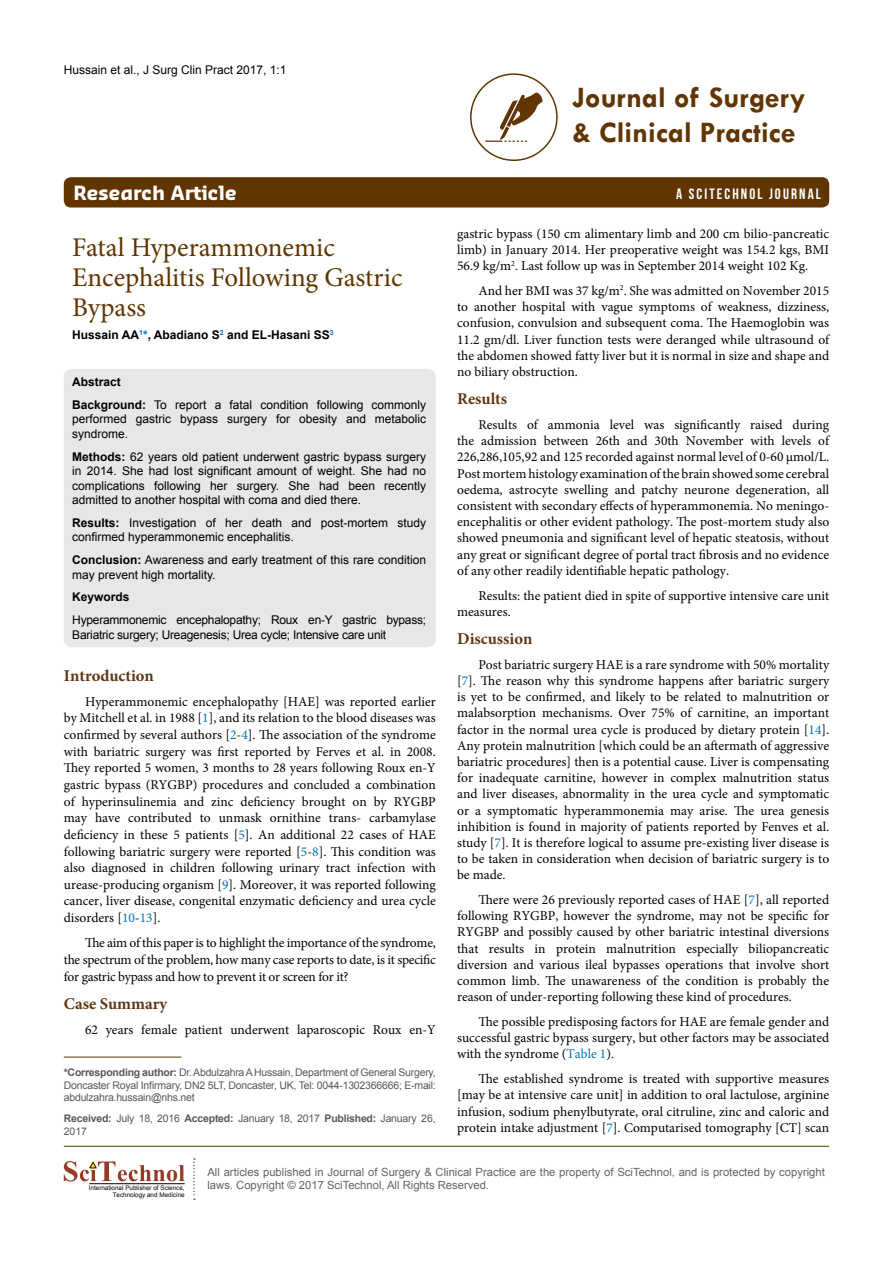
<style>
.page{position:relative;width:893px;height:1263px;background:#fff}
.page>*{position:absolute;margin:0;border:0;box-sizing:border-box;transform-origin:0 0}
.t1{font:700 30px/34.5px "Tw Cen";color:#603500}
.t2{font:27px/30px "Minion Pro";color:#603500}
.t3{font:700 19.2px "Sansa";color:#fff}
.t4{font:700 16.5px "Minion Pro";color:#5e3714}
.t5{font:15px "Bebas Neue";letter-spacing:.14em;color:#fff}
.t6{font:13.5px/16.2px "Minion Pro";color:#000;text-align:justify}
.t7{font:12px/14.4px "Arial";color:#000}
.t8{font:12px/14.4px "Arial";letter-spacing:-.02em;color:#000}
.t9{font:700 12px "Arial";color:#000}
.t10{font:11.25px/13.5px "Arial";color:#636466}
.t11{font:10.5px/12.6px "Arial";letter-spacing:-.02em;color:#58595b;text-align:justify}
.t12{font:6.3px/6.8px "Arial";color:#000;text-align:right}
.s1{color:#0072bc}
.s2{font-weight:700}
</style>
<div class="page">
<div style="left:64px;top:177px;width:765px;height:30px;background:#603500;border-radius:7px"></div>
<hr style="left:64px;top:1146px;width:765px;height:1px;background:#603500">
<svg style="left:485px;top:93px;width:58px;height:49px"></svg>
<svg style="left:193px;top:1158px;width:2px;height:42px"></svg>
<svg style="left:64px;top:1161px;width:121px;height:20px"></svg>
<hr style="left:89px;top:1183px;width:96px;height:1px;background:#000">
<div style="left:64px;top:369px;width:372px;height:278px;background:#e6e7e8;border-radius:9px"></div>
<hr style="left:64px;top:1057px;width:118px;height:1px;background:#603500">
<p class="t7" style="left:64px;top:62px;width:224px">Hussain et al., J Surg Clin Pract 2017, 1:1</p>
<h1 class="t1" style="left:572px;top:80px;width:235px">Journal of Surgery &amp; Clinical Practice</h1>
<h3 class="t3" style="left:74px;top:181px;width:165px">Research Article</h3>
<p class="t5" style="left:676px;top:186px;width:146px">A SCITECHNOL JOURNAL</p>
<h2 class="t2" style="left:72px;top:233px;width:332px">Fatal Hyperammonemic<br>Encephalitis Following Gastric<br>Bypass</h2>
<p class="t9" style="left:72px;top:327px;width:263px">Hussain AA<sup>1</sup><span class="s1">*</span>, Abadiano S<sup>2</sup> and EL-Hasani SS<sup>3</sup></p>
<p class="t7" style="left:72px;top:371px;width:355px;line-height:23px"><span class="s2">Abstract<br>Background:</span> To report a fatal condition following commonly</p>
<p class="t7" style="left:72px;top:412px;width:355px">performed gastric bypass surgery for obesity and metabolic syndrome.</p>
<p class="t7" style="left:72px;top:449px;width:356px;text-align:justify"><span class="s2">Methods:</span> 62 years old patient underwent gastric bypass surgery in 2014. She had lost significant amount of weight. She had no complications following her surgery. She had been recently admitted to another hospital with coma and died there.</p>
<p class="t7" style="left:72px;top:516px;width:355px"><span class="s2">Results:</span> Investigation of her death and post-mortem study confirmed hyperammonemic encephalitis.</p>
<p class="t7" style="left:72px;top:553px;width:355px"><span class="s2">Conclusion:</span> Awareness and early treatment of this rare condition may prevent high mortality.</p>
<p class="t9" style="left:72px;top:589px;width:59px">Keywords</p>
<p class="t8" style="left:72px;top:613px;width:355px">Hyperammonemic encephalopathy; Roux en-Y gastric bypass;<br>Bariatric surgery; Ureagenesis; Urea cycle; Intensive care unit</p>
<p class="t4" style="left:64px;top:664px;width:92px">Introduction</p>
<p class="t6" style="left:64px;top:693px;width:374px;line-height:16.6px;text-indent:21px">Hyperammonemic encephalopathy [HAE] was reported earlier by Mitchell et al. in 1988 [<span class="s1">1</span>], and its relation to the blood diseases was confirmed by several authors [<span class="s1">2</span>-<span class="s1">4</span>]. The association of the syndrome with bariatric surgery was first reported by Ferves et al. in 2008.<br>They reported 5 women, 3 months to 28 years following Roux en-Y gastric bypass (RYGBP) procedures and concluded a combination of hyperinsulinemia and zinc deficiency brought on by RYGBP may have contributed to unmask ornithine trans- carbamylase deficiency in these 5 patients [<span class="s1">5</span>]. An additional 22 cases of HAE following bariatric surgery were reported [<span class="s1">5</span>-<span class="s1">8</span>]. This condition was also diagnosed in children following urinary tract infection with urease-producing organism [<span class="s1">9</span>]. Moreover, it was reported following cancer, liver disease, congenital enzymatic deficiency and urea cycle disorders [<span class="s1">10</span>-<span class="s1">13</span>].</p>
<p class="t6" style="left:64px;top:935px;width:374px;line-height:16.6px;text-indent:21px">The aim of this paper is to highlight the importance of the syndrome, the spectrum of the problem, how many case reports to date, is it specific for gastric bypass and how to prevent it or screen for it?</p>
<p class="t4" style="left:64px;top:992px;width:105px">Case Summary</p>
<p class="t6" style="left:85px;top:1021px;width:352px">62 years female patient underwent laparoscopic Roux en-Y</p>
<p class="t11" style="left:64px;top:1066px;width:374px"><span class="s2">*Corresponding author:</span> Dr. Abdulzahra A Hussain, Department of General Surgery, Doncaster Royal Infirmary, DN2 5LT, Doncaster, UK, Tel: 0044-1302366666; E-mail: abdulzahra.hussain@nhs.net</p>
<p class="t11" style="left:64px;top:1112px;width:374px"><span class="s2">Received:</span> July 18, 2016 <span class="s2">Accepted:</span> January 18, 2017 <span class="s2">Published:</span> January 26,<br>2017</p>
<p class="t6" style="left:457px;top:225px;width:374px">gastric bypass (150 cm alimentary limb and 200 cm bilio-pancreatic limb) in January 2014. Her preoperative weight was 154.2 kgs, BMI 56.9 kg/m<sup>2</sup>. Last follow up was in September 2014 weight 102 Kg.</p>
<p class="t6" style="left:457px;top:283px;width:374px;text-indent:21px">And her BMI was 37 kg/m<sup>2</sup>. She was admitted on November 2015 to another hospital with vague symptoms of weakness, dizziness, confusion, convulsion and subsequent coma. The Haemoglobin was 11.2 gm/dl. Liver function tests were deranged while ultrasound of the abdomen showed fatty liver but it is normal in size and shape and no biliary obstruction.</p>
<p class="t4" style="left:457px;top:387px;width:52px">Results</p>
<p class="t6" style="left:457px;top:417px;width:374px;text-indent:21px">Results of ammonia level was significantly raised during the admission between 26th and 30th November with levels of 226,286,105,92 and 125 recorded against normal level of 0-60 µmol/L.<br>Post mortem histology examination of the brain showed some cerebral oedema, astrocyte swelling and patchy neurone degeneration, all consistent with secondary effects of hyperammonemia. No meningo&shy;encephalitis or other evident pathology. The post-mortem study also showed pneumonia and significant level of hepatic steatosis, without any great or significant degree of portal tract fibrosis and no evidence of any other readily identifiable hepatic pathology.</p>
<p class="t6" style="left:457px;top:587px;width:374px;text-indent:21px">Results: the patient died in spite of supportive intensive care unit measures.</p>
<p class="t4" style="left:457px;top:627px;width:77px">Discussion</p>
<p class="t6" style="left:457px;top:656px;width:374px;text-indent:21px">Post bariatric surgery HAE is a rare syndrome with 50% mortality [<span class="s1">7</span>]. The reason why this syndrome happens after bariatric surgery is yet to be confirmed, and likely to be related to malnutrition or malabsorption mechanisms. Over 75% of carnitine, an important factor in the normal urea cycle is produced by dietary protein [<span class="s1">14</span>].<br>Any protein malnutrition [which could be an aftermath of aggressive bariatric procedures] then is a potential cause. Liver is compensating for inadequate carnitine, however in complex malnutrition status and liver diseases, abnormality in the urea cycle and symptomatic or a symptomatic hyperammonemia may arise. The urea genesis inhibition is found in majority of patients reported by Fenves et al. study [<span class="s1">7</span>]. It is therefore logical to assume pre-existing liver disease is to be taken in consideration when decision of bariatric surgery is to be made.</p>
<p class="t6" style="left:457px;top:892px;width:374px;text-indent:21px">There were 26 previously reported cases of HAE [<span class="s1">7</span>], all reported following RYGBP, however the syndrome, may not be specific for RYGBP and possibly caused by other bariatric intestinal diversions that results in protein malnutrition especially biliopancreatic diversion and various ileal bypasses operations that involve short common limb. The unawareness of the condition is probably the reason of under-reporting following these kind of procedures.</p>
<p class="t6" style="left:457px;top:1014px;width:374px;text-indent:21px">The possible predisposing factors for HAE are female gender and successful gastric bypass surgery, but other factors may be associated with the syndrome (<span class="s1">Table 1</span>).</p>
<p class="t6" style="left:457px;top:1071px;width:374px;text-indent:21px">The established syndrome is treated with supportive measures [may be at intensive care unit] in addition to oral lactulose, arginine infusion, sodium phenylbutyrate, oral citruline, zinc and caloric and protein intake adjustment [<span class="s1">7</span>]. Computarised tomography [CT] scan</p>
<p class="t12" style="left:89px;top:1184px;width:97px">International Publisher of Science,<br>Technology and Medicine</p>
<p class="t10" style="left:207px;top:1165px;width:619px">All articles published in Journal of Surgery &amp; Clinical Practice are the property of SciTechnol, and is protected by copyright laws. Copyright © 2017 SciTechnol, All Rights Reserved.</p>
</div>
